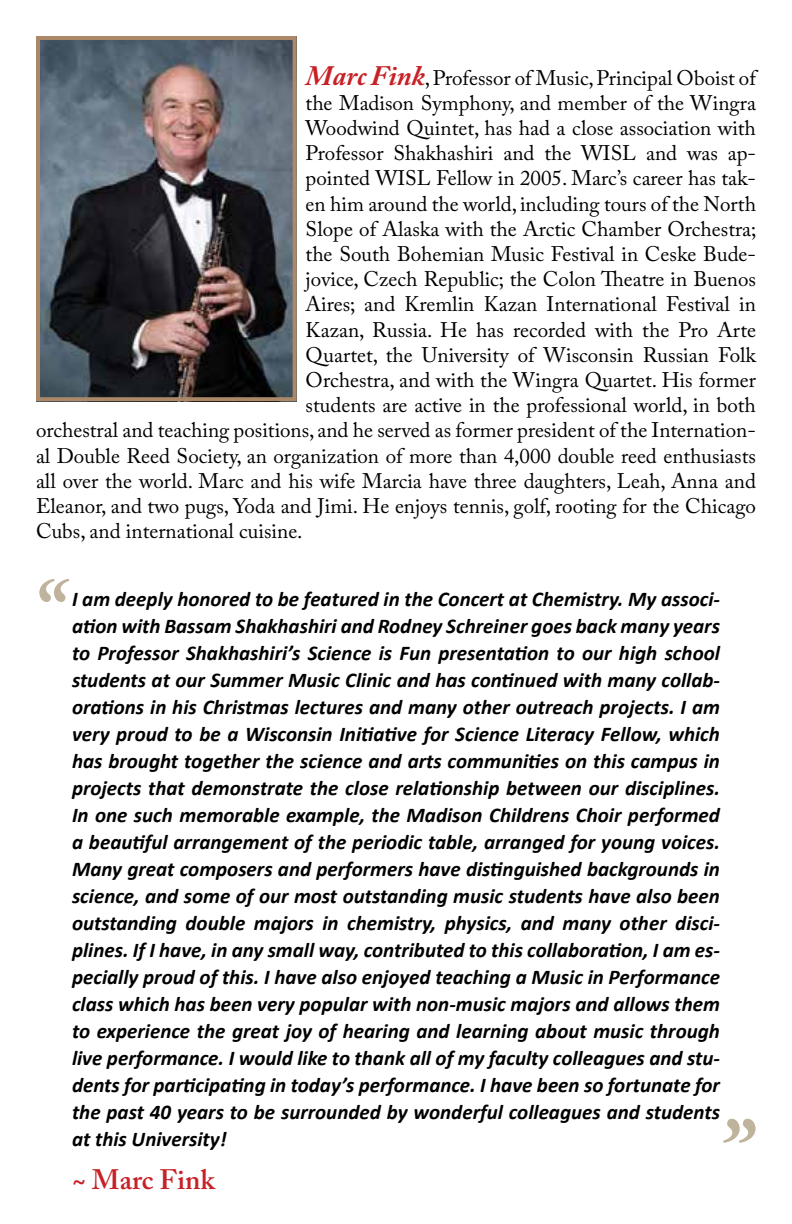
<style>
.page{position:relative;width:792px;height:1224px;background:#fff}
.page>*{position:absolute;margin:0;border:0;box-sizing:border-box;transform-origin:0 0}
.t1{font:italic 600 96px "Adobe Caslon Pro";color:#c0b39d}
.t2{font:italic 700 96px "Adobe Caslon Pro";color:#c0b39d}
.t3{font:600 28px "Adobe Caslon Pro";color:#c72127}
.t4{font:italic 700 21px/27px "Calibri";color:#000;text-align:justify}
.t5{font:21px "Adobe Caslon Pro";color:#000}
.s1{font-weight:700;font-style:italic;font-size:28px;color:#c72127}
</style>
<div class="page">
<img style="left:41px;top:41px;width:251px;height:355px">
<div style="left:36px;top:36px;width:261px;height:365px;border:4px solid #aa8868"></div>
<p class="t5" style="left:306px;top:65px;width:452px"><span class="s1">Marc Fink</span>, Professor of Music, Principal Oboist of</p>
<p class="t5" style="left:306px;top:90px;width:452px">the Madison Symphony, and member of the Wingra</p>
<p class="t5" style="left:306px;top:115px;width:452px">Woodwind Quintet, has had a close association with</p>
<p class="t5" style="left:306px;top:141px;width:452px">Professor Shakhashiri and the WISL and was ap-</p>
<p class="t5" style="left:306px;top:166px;width:452px">pointed WISL Fellow in 2005. Marc’s career has tak-</p>
<p class="t5" style="left:306px;top:191px;width:452px">en him around the world, including tours of the North</p>
<p class="t5" style="left:306px;top:216px;width:452px">Slope of Alaska with the Arctic Chamber Orchestra;</p>
<p class="t5" style="left:306px;top:241px;width:452px">the South Bohemian Music Festival in Ceske Bude-</p>
<p class="t5" style="left:306px;top:267px;width:452px">jovice, Czech Republic; the Colon Theatre in Buenos</p>
<p class="t5" style="left:306px;top:292px;width:452px">Aires; and Kremlin Kazan International Festival in</p>
<p class="t5" style="left:306px;top:317px;width:452px">Kazan, Russia. He has recorded with the Pro Arte</p>
<p class="t5" style="left:306px;top:342px;width:452px">Quartet, the University of Wisconsin Russian Folk</p>
<p class="t5" style="left:306px;top:367px;width:452px">Orchestra, and with the Wingra Quartet. His former</p>
<p class="t5" style="left:306px;top:393px;width:452px">students are active in the professional world, in both</p>
<p class="t5" style="left:36px;top:418px;width:721px">orchestral and teaching positions, and he served as former president of the Internation-</p>
<p class="t5" style="left:36px;top:443px;width:721px">al Double Reed Society, an organization of more than 4,000 double reed enthusiasts</p>
<p class="t5" style="left:36px;top:468px;width:721px">all over the world. Marc and his wife Marcia have three daughters, Leah, Anna and</p>
<p class="t5" style="left:36px;top:493px;width:722px">Eleanor, and two pugs, Yoda and Jimi. He enjoys tennis, golf, rooting for the Chicago</p>
<p class="t5" style="left:36px;top:519px;width:268px">Cubs, and international cuisine.</p>
<h1 class="t1" style="left:27px;top:555px;width:33px">“</h1>
<p class="t4" style="left:72px;top:585px;width:650px">I am deeply honored to be featured in the Concert at Chemistry. My associ&shy;ation with Bassam Shakhashiri and Rodney Schreiner goes back many years to Professor Shakhashiri’s Science is Fun presentation to our high school students at our Summer Music Clinic and has continued with many collab&shy;orations in his Christmas lectures and many other outreach projects. I am very proud to be a Wisconsin Initiative for Science Literacy Fellow, which has brought together the science and arts communities on this campus in projects that demonstrate the close relationship between our disciplines.<br>In one such memorable example, the Madison Childrens Choir performed a beautiful arrangement of the periodic table, arranged for young voices.<br>Many great composers and performers have distinguished backgrounds in science, and some of our most outstanding music students have also been outstanding double majors in chemistry, physics, and many other disci&shy;plines. If I have, in any small way, contributed to this collaboration, I am es&shy;pecially proud of this. I have also enjoyed teaching a Music in Performance class which has been very popular with non-music majors and allows them to experience the great joy of hearing and learning about music through live performance. I would like to thank all of my faculty colleagues and stu&shy;dents for participating in today’s performance. I have been so fortunate for the past 40 years to be surrounded by wonderful colleagues and students at this University!</p>
<h2 class="t3" style="left:72px;top:1163px;width:144px">~ Marc Fink</h2>
<h1 class="t2" style="left:714px;top:1095px;width:34px">”</h1>
</div>
